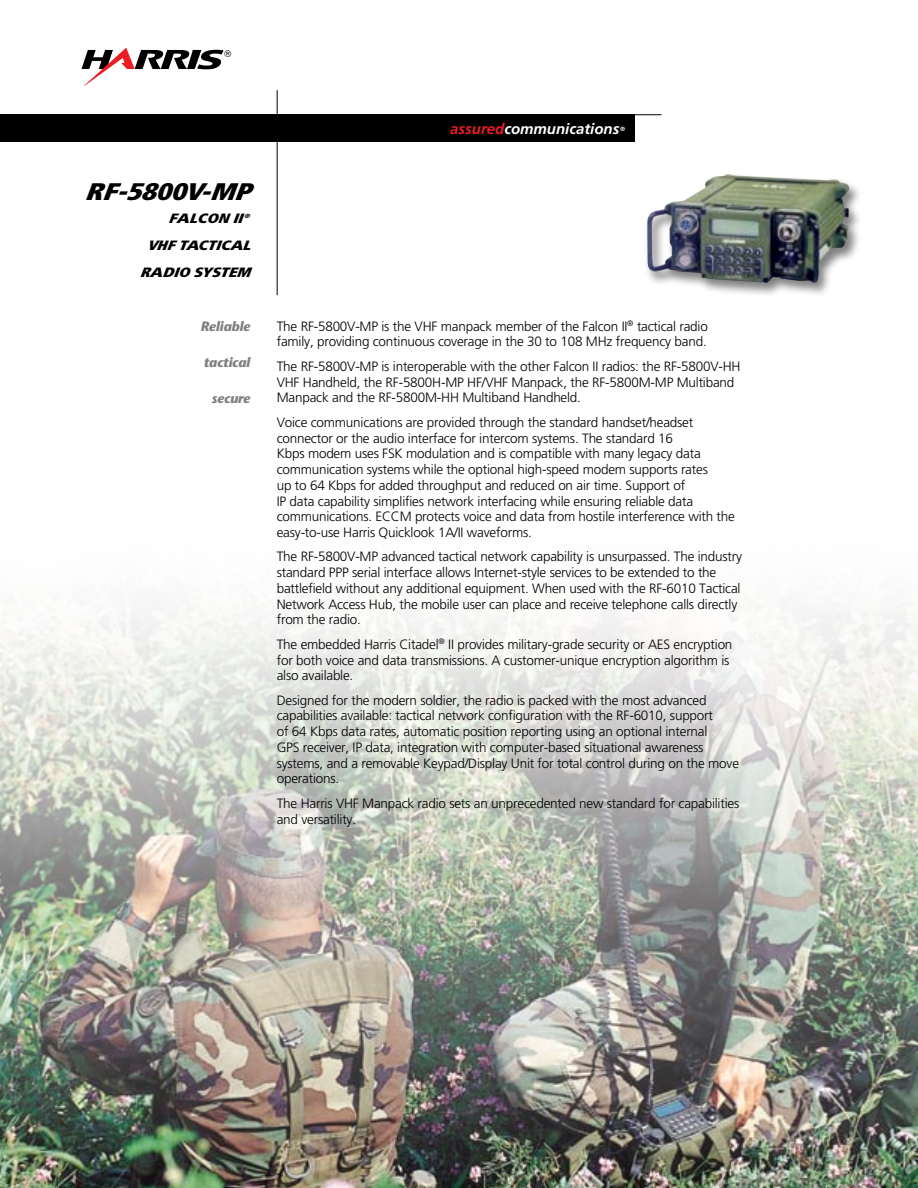
<style>
.page{position:relative;width:918px;height:1188px;background:#fff}
.page>*{position:absolute;margin:0;border:0;box-sizing:border-box;transform-origin:0 0}
.t1{font:900 24px "Harris Headline";color:#000}
.t2{font:italic 700 15px "Frutiger";color:#fff}
.body_text{font:300 13.5px/15.8px "Frutiger";letter-spacing:-.015em;color:#000}
.t3{font:900 13.5px/27px "Harris Headline";color:#000;text-align:center}
.body_text-2{font:italic 700 13.5px "Stone Sans";letter-spacing:-.015em;color:#7e7f81}
.t4{font:9.3px "Helvetica";color:#000}
.t5{font:italic 700 6.15px "Frutiger";color:#fff}
.s1{color:#ed1d24}
</style>
<div class="page">
<img style="left:0;top:603px;width:918px;height:585px">
<hr style="left:0;top:114px;width:662px;height:1px;background:#000">
<div style="left:0;top:114px;width:634px;height:28px;background:#000"></div>
<div style="left:644px;top:172px;width:219px;height:126px;background:#000;opacity:.5"></div>
<img style="left:647px;top:174px;width:202px;height:110px">
<svg style="left:82px;top:48px;width:142px;height:38px"></svg>
<hr style="left:277px;top:90px;width:1px;height:205px;background:#000">
<p class="t4" style="left:225px;top:46px;width:8px">®</p>
<p class="t1" style="left:85px;top:177px;width:167px">RF-5800V-MP</p>
<p class="t3" style="left:168px;top:204px;width:84px">FALCON II <sup>®</sup></p>
<p class="t3" style="left:140px;top:231px;width:112px">VHF TACTICAL<br>RADIO SYSTEM</p>
<p class="body_text-2" style="left:201px;top:318px;width:51px">Reliable</p>
<p class="body_text-2" style="left:204px;top:354px;width:48px">tactical</p>
<p class="body_text-2" style="left:212px;top:390px;width:40px">secure</p>
<p class="t2" style="left:450px;top:120px;width:171px"><span class="s1">assured</span>communications</p>
<p class="t5" style="left:620px;top:125px;width:6px">®</p>
<p class="body_text" style="left:277px;top:318px;width:433px">The RF-5800V-MP is the VHF manpack member of the Falcon II<sup>®</sup> tactical radio family, providing continuous coverage in the 30 to 108 MHz frequency band.</p>
<p class="body_text" style="left:277px;top:359px;width:465px">The RF-5800V-MP is interoperable with the other Falcon II radios: the RF-5800V-HH<br>VHF Handheld, the RF-5800H-MP HF/VHF Manpack, the RF-5800M-MP Multiband<br>Manpack and the RF-5800M-HH Multiband Handheld.</p>
<p class="body_text" style="left:277px;top:414px;width:460px">Voice communications are provided through the standard handset/headset connector or the audio interface for intercom systems. The standard 16<br>Kbps modem uses FSK modulation and is compatible with many legacy data communication systems while the optional high-speed modem supports rates<br>up to 64 Kbps for added throughput and reduced on air time. Support of<br>IP data capability simplifies network interfacing while ensuring reliable data communications. ECCM protects voice and data from hostile interference with the easy-to-use Harris Quicklook 1A/II waveforms.</p>
<p class="body_text" style="left:277px;top:549px;width:467px">The RF-5800V-MP advanced tactical network capability is unsurpassed. The industry standard PPP serial interface allows Internet-style services to be extended to the battlefield without any additional equipment. When used with the RF-6010 Tactical Network Access Hub, the mobile user can place and receive telephone calls directly from the radio.</p>
<p class="body_text" style="left:277px;top:636px;width:457px">The embedded Harris Citadel<sup>®</sup> II provides military-grade security or AES encryption for both voice and data transmissions. A customer-unique encryption algorithm is also available.</p>
<p class="body_text" style="left:277px;top:692px;width:464px">Designed for the modern soldier, the radio is packed with the most advanced capabilities available: tactical network configuration with the RF-6010, support<br>of 64 Kbps data rates, automatic position reporting using an optional internal<br>GPS receiver, IP data, integration with computer-based situational awareness systems, and a removable Keypad/Display Unit for total control during on the move operations.</p>
<p class="body_text" style="left:277px;top:795px;width:464px">The Harris VHF Manpack radio sets an unprecedented new standard for capabilities and versatility.</p>
</div>
